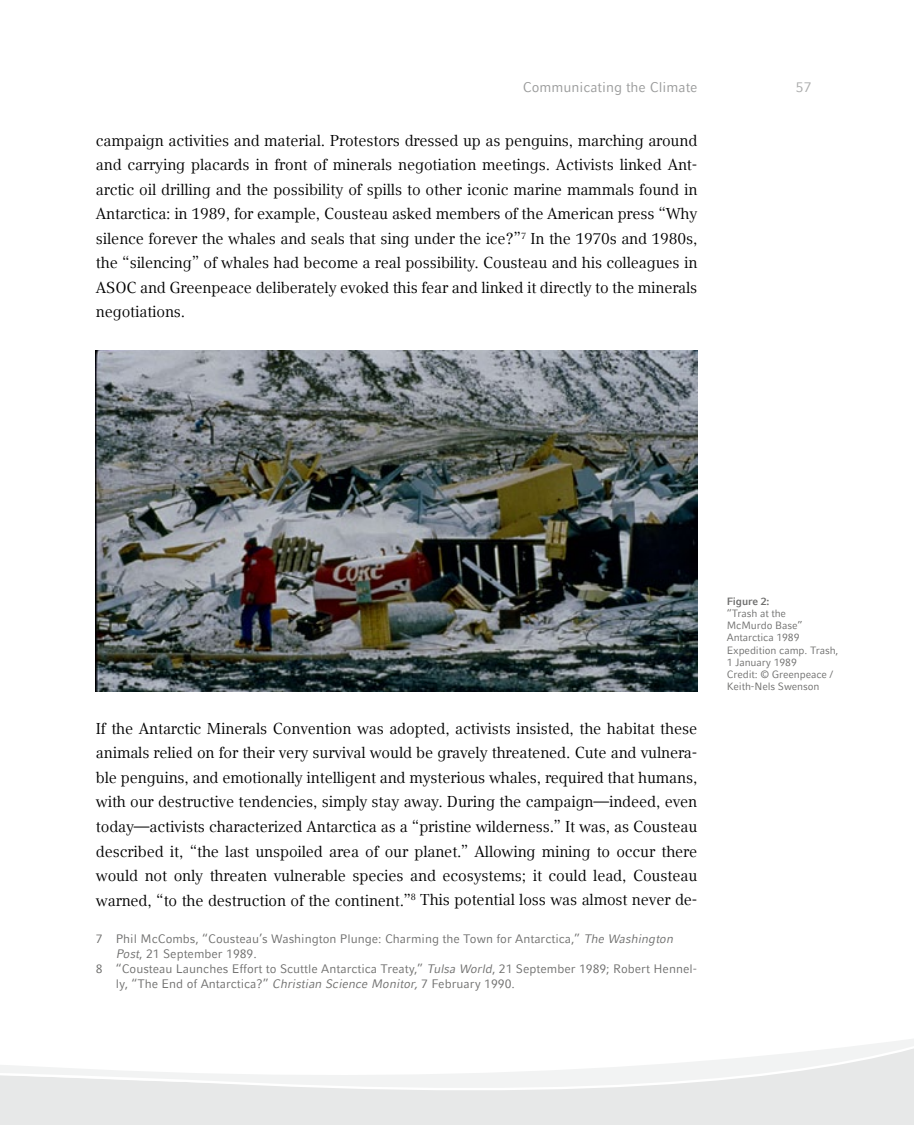
<style>
.page{position:relative;width:914px;height:1125px;background:#fff}
.page>*{position:absolute;margin:0;border:0;box-sizing:border-box;transform-origin:0 0}
.t1{font:15.75px/24.5px "LMU Compatil Text";letter-spacing:-.01em;color:#000;text-align:justify}
.t2{font:14px "LMU Compatil Fact";color:#9a9b9b}
.t3{font:14px "LMU Compatil Fact";color:#acadad}
.t4{font:12.25px "LMU Compatil Fact";color:#6f6f6e}
.t5{font:10.5px/12.2px "LMU Compatil Fact";letter-spacing:-.01em;color:#6f6f6e}
.t6{font:700 10.5px "LMU Compatil Fact";letter-spacing:-.01em;color:#6f6f6e}
.s1{font-style:italic}
</style>
<div class="page">
<svg style="left:0;top:1039px;width:913px;height:86px;fill:#e7e8e8"></svg>
<img style="left:96px;top:350px;width:601px;height:341px">
<p class="t2" style="left:522px;top:79px;width:176px">Communicating the Climate</p>
<p class="t3" style="left:795px;top:79px;width:17px">57</p>
<p class="t1" style="left:96px;top:128px;width:602px">campaign activities and material. Protestors dressed up as penguins, marching around and carrying placards in front of minerals negotiation meetings. Activists linked Ant&shy;arctic oil drilling and the possibility of spills to other iconic marine mammals found in Antarctica: in 1989, for example, Cousteau asked members of the American press “Why silence forever the whales and seals that sing under the ice?”<sup>7</sup> In the 1970s and 1980s, the “silencing” of whales had become a real possibility. Cousteau and his colleagues in ASOC and Greenpeace deliberately evoked this fear and linked it directly to the minerals negotiations.</p>
<p class="t1" style="left:96px;top:716px;width:602px">If the Antarctic Minerals Convention was adopted, activists insisted, the habitat these animals relied on for their very survival would be gravely threatened. Cute and vulnera&shy;ble penguins, and emotionally intelligent and mysterious whales, required that humans, with our destructive tendencies, simply stay away. During the campaign—indeed, even today—activists characterized Antarctica as a “pristine wilderness.” It was, as Cousteau described it, “the last unspoiled area of our planet.” Allowing mining to occur there would not only threaten vulnerable species and ecosystems; it could lead, Cousteau warned, “to the destruction of the continent.”<sup>8</sup> This potential loss was almost never de-</p>
<p class="t4" style="left:96px;top:932px;width:578px">7 Phil McCombs, “Cousteau’s Washington Plunge: Charming the Town for Antarctica,” <span class="s1">The Washington</span></p>
<p class="t4" style="left:116px;top:946px;width:142px"><span class="s1">Post</span>, 21 September 1989.</p>
<p class="t4" style="left:96px;top:961px;width:602px">8 “Cousteau Launches Effort to Scuttle Antarctica Treaty,” <span class="s1">Tulsa World</span>, 21 September 1989; Robert Hennel-</p>
<p class="t4" style="left:116px;top:976px;width:400px">ly, “The End of Antarctica?” <span class="s1">Christian Science Monitor,</span> 7 February 1990.</p>
<p class="t6" style="left:726px;top:595px;width:44px">Figure 2:</p>
<p class="t5" style="left:726px;top:607px;width:113px">“Trash at the<br>McMurdo Base”<br>Antarctica 1989<br>Expedition camp. Trash,<br>1 January 1989<br>Credit: © Greenpeace /<br>Keith-Nels Swenson</p>
</div>
